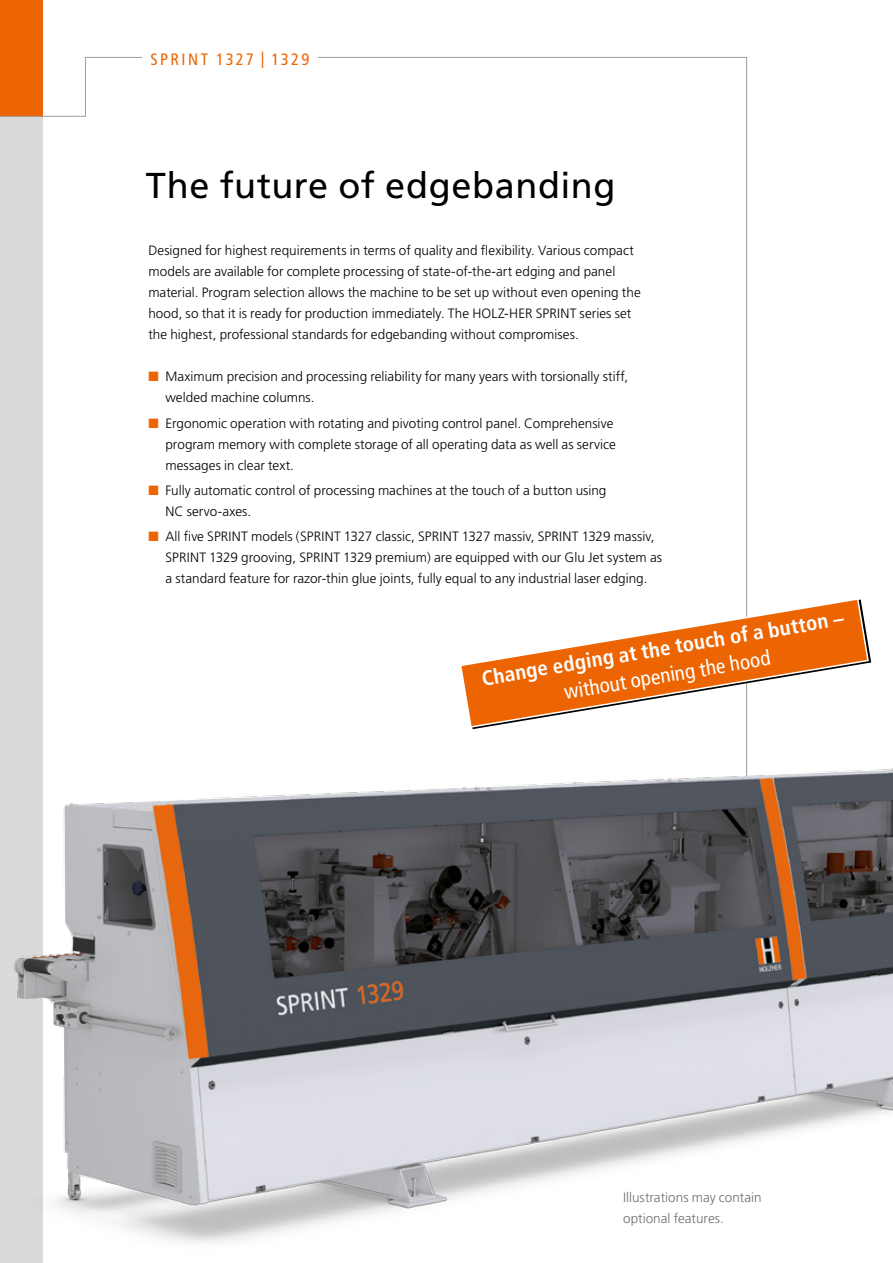
<style>
.page{position:relative;width:893px;height:1263px;background:#fff}
.page>*{position:absolute;margin:0;border:0;box-sizing:border-box;transform-origin:0 0}
.t1{font:36px "Frutiger";letter-spacing:.015em;color:#000}
.t2{font:700 condensed 21px "Frutiger";color:#fff}
.t3{font:condensed 21px "Frutiger";color:#fff}
.t4{font:condensed 16.5px "Frutiger";letter-spacing:.14em;color:#ec6502}
.t5{font:300 13.5px/21px "Frutiger";color:#000}
.t6{font:300 13.5px/21px "Frutiger";color:#6f6f6e}
.s1{color:#ec6502}
</style>
<div class="page">
<div style="left:0;top:0;width:43px;height:116px;background:#ec6502"></div>
<svg style="left:0;top:57px;width:748px;height:612px"></svg>
<img style="left:0;top:669px;width:893px;height:594px">
<div style="left:142px;top:44px;width:176px;height:30px;background:#fff"></div>
<svg style="left:459px;top:597px;width:411px;height:132px"></svg>
<p class="t4" style="left:150px;top:50px;width:160px">SPRINT 1327 | 1329</p>
<h1 class="t1" style="left:146px;top:164px;width:471px">The future of edgebanding</h1>
<p class="t5" style="left:148px;top:240px;width:494px">Designed for highest requirements in terms of quality and flexibility. Various compact models are available for complete processing of state-of-the-art edging and panel material. Program selection allows the machine to be set up without even opening the hood, so that it is ready for production immediately. The HOLZ-HER SPRINT series set the -highest, professional standards for edgebanding without compromises.</p>
<p class="t5" style="left:165px;top:366px;width:464px;text-indent:-17px"><span class="s1">■</span> Maximum precision and processing reliability for many years with torsionally stiff, welded machine columns.</p>
<p class="t5" style="left:165px;top:413px;width:452px;text-indent:-17px"><span class="s1">■</span> Ergonomic operation with rotating and pivoting control panel. Comprehensive program memory with complete storage of all operating data as well as service messages in clear text.</p>
<p class="t5" style="left:165px;top:480px;width:443px;text-indent:-17px"><span class="s1">■</span> Fully automatic control of processing machines at the touch of a button using<br>NC servo-axes.</p>
<p class="t5" style="left:165px;top:526px;width:498px;text-indent:-17px"><span class="s1">■</span> All five SPRINT models (SPRINT 1327 classic, SPRINT 1327 massiv, SPRINT 1329 massiv,<br>SPRINT 1329 grooving, SPRINT 1329 premium) are equipped with our Glu Jet system as a standard feature for razor-thin glue joints, fully equal to any industrial laser edging.</p>
<h2 class="t2" style="left:480px;top:668px;width:368px;rotate:-10deg">Change edging at the touch of a button –</h2>
<h2 class="t3" style="left:562px;top:681px;width:210px;rotate:-10deg">without opening the hood</h2>
<p class="t6" style="left:623px;top:1187px;width:140px">Illustrations may contain optional features.</p>
</div>
